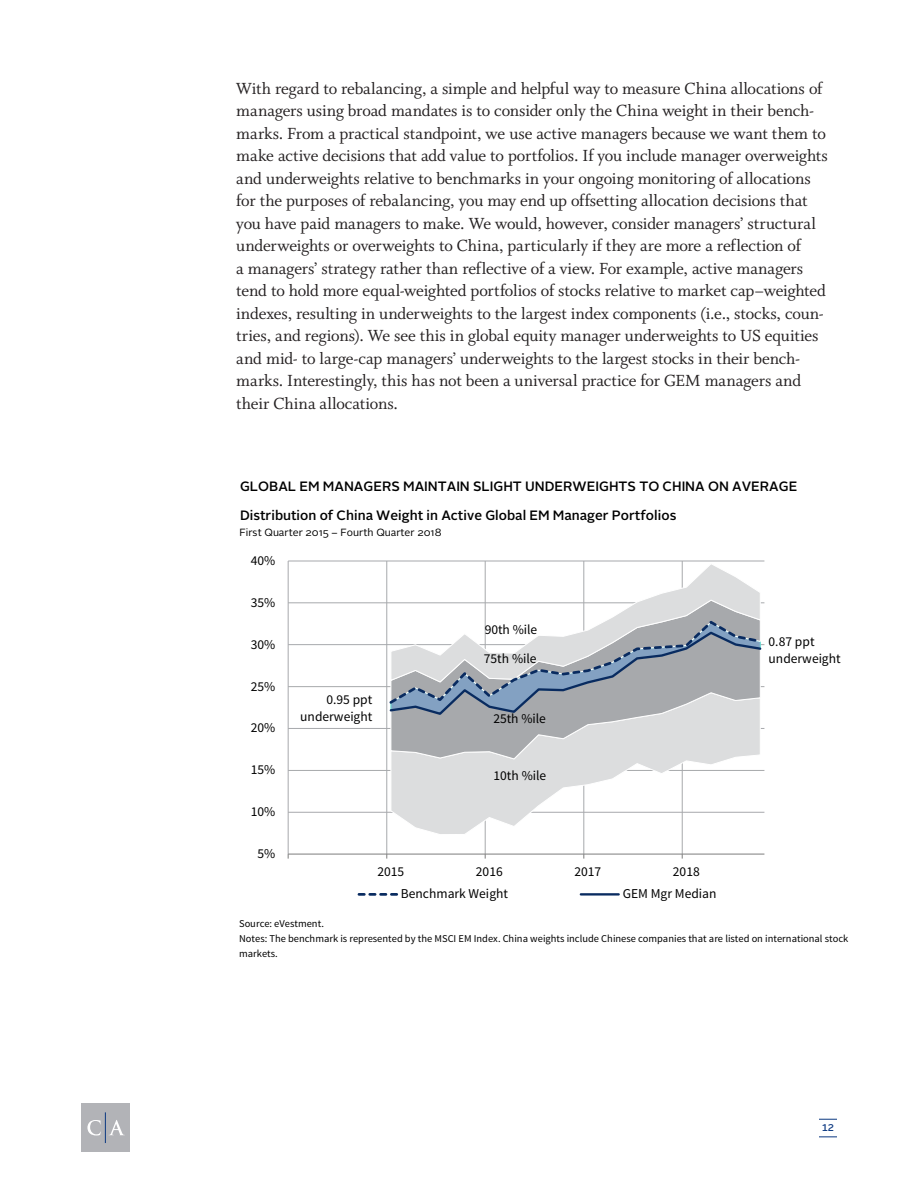
<style>
.page{position:relative;width:918px;height:1188px;background:#fff}
.page>*{position:absolute;margin:0;border:0;box-sizing:border-box;transform-origin:0 0}
.Body{font:18px/22.5px "Whitman";letter-spacing:-.01em;color:#231f20}
.t1{font:13.5px/17px "Source Sans Pro";letter-spacing:-.005em;color:#000}
.t2{font:500 13.5px/29.5px "Alright Sans";color:#000}
.t3{font:10.5px/15px "Source Sans Pro";letter-spacing:.005em;color:#000}
.t4{font:10.5px "Alright Sans";letter-spacing:-.005em;color:#000}
.t5{font:500 9.75px "Alright Sans";color:#0b3881}
</style>
<div class="page">
<hr style="left:288px;top:812px;width:476px;height:1px;background:#a7a9ac">
<hr style="left:288px;top:770px;width:476px;height:1px;background:#a7a9ac">
<hr style="left:288px;top:728px;width:476px;height:1px;background:#a7a9ac">
<hr style="left:288px;top:686px;width:476px;height:1px;background:#a7a9ac">
<hr style="left:288px;top:644px;width:476px;height:1px;background:#a7a9ac">
<hr style="left:288px;top:603px;width:476px;height:1px;background:#a7a9ac">
<hr style="left:288px;top:561px;width:476px;height:1px;background:#a7a9ac">
<hr style="left:288px;top:561px;width:1px;height:293px;background:#a7a9ac">
<hr style="left:387px;top:561px;width:1px;height:293px;background:#a7a9ac">
<hr style="left:485px;top:561px;width:1px;height:293px;background:#a7a9ac">
<hr style="left:584px;top:561px;width:1px;height:293px;background:#a7a9ac">
<hr style="left:682px;top:561px;width:1px;height:293px;background:#a7a9ac">
<svg style="left:390px;top:760px;width:371px;height:75px"></svg>
<svg style="left:390px;top:716px;width:371px;height:44px;background:#c8c9cb"></svg>
<hr style="left:288px;top:854px;width:476px;height:1px;background:#868686">
<svg style="left:387px;top:564px;width:376px;height:152px"></svg>
<svg style="left:359px;top:893px;width:38px;height:3px"></svg>
<hr style="left:581px;top:893px;width:38px;height:3px;background:#092b60">
<div style="left:81px;top:1103px;width:49px;height:49px;background:#b2b3b7"></div>
<svg style="left:87px;top:1120px;width:14px;height:16px"></svg>
<svg style="left:109px;top:1120px;width:15px;height:15px"></svg>
<hr style="left:105px;top:1112px;width:1px;height:31px;background:#0b3881">
<svg style="left:819px;top:1119px;width:18px;height:1px"></svg>
<svg style="left:819px;top:1137px;width:18px;height:1px"></svg>
<p class="Body" style="left:236px;top:77px;width:593px">With regard to rebalancing, a simple and helpful way to measure China allocations of managers using broad mandates is to consider only the China weight in their bench&shy;marks. From a practical standpoint, we use active managers because we want them to make active decisions that add value to portfolios. If you include manager overweights and underweights relative to benchmarks in your ongoing monitoring of allocations for the purposes of rebalancing, you may end up offsetting allocation decisions that you have paid managers to make. We would, however, consider managers’ structural underweights or overweights to China, particularly if they are more a reflection of<br>a managers’ strategy rather than reflective of a view. For example, active managers tend to hold more equal-weighted portfolios of stocks relative to market cap–weighted indexes, resulting in underweights to the largest index components (i.e., stocks, coun&shy;tries, and regions). We see this in global equity manager underweights to US equities and mid- to large-cap managers’ underweights to the largest stocks in their bench&shy;marks. Interestingly, this has not been a universal practice for GEM managers and their China allocations.</p>
<p class="t2" style="left:240px;top:472px;width:559px">GLOBAL EM MANAGERS MAINTAIN SLIGHT UNDERWEIGHTS TO CHINA ON AVERAGE<br>Distribution of China Weight in Active Global EM Manager Portfolios</p>
<p class="t4" style="left:239px;top:525px;width:204px">First Quarter 2015 – Fourth Quarter 2018</p>
<p class="t1" style="left:251px;top:552px;width:26px">40%</p>
<p class="t1" style="left:251px;top:594px;width:26px">35%</p>
<p class="t1" style="left:251px;top:636px;width:26px">30%</p>
<p class="t1" style="left:251px;top:678px;width:26px">25%</p>
<p class="t1" style="left:251px;top:720px;width:26px">20%</p>
<p class="t1" style="left:251px;top:762px;width:26px">15%</p>
<p class="t1" style="left:251px;top:804px;width:26px">10%</p>
<p class="t1" style="left:257px;top:845px;width:19px">5%</p>
<p class="t1" style="left:300px;top:691px;width:74px;text-align:right">0.95 ppt underweight</p>
<p class="t1" style="left:484px;top:615px;width:55px;line-height:28.8px">90th %ile<br>75th %ile</p>
<p class="t1" style="left:493px;top:711px;width:54px">25th %ile</p>
<p class="t1" style="left:494px;top:768px;width:54px">10th %ile</p>
<p class="t1" style="left:377px;top:864px;width:28px">2015</p>
<p class="t1" style="left:476px;top:864px;width:28px">2016</p>
<p class="t1" style="left:574px;top:864px;width:28px">2017</p>
<p class="t1" style="left:673px;top:864px;width:28px">2018</p>
<p class="t1" style="left:401px;top:886px;width:109px">Benchmark Weight</p>
<p class="t1" style="left:623px;top:886px;width:95px">GEM Mgr Median</p>
<p class="t1" style="left:769px;top:633px;width:74px">0.87 ppt underweight</p>
<p class="t3" style="left:239px;top:916px;width:611px">Source: eVestment.<br>Notes: The benchmark is represented by the MSCI EM Index. China weights include Chinese companies that are listed on international stock markets.</p>
<p class="t5" style="left:822px;top:1121px;width:14px">12</p>
</div>
